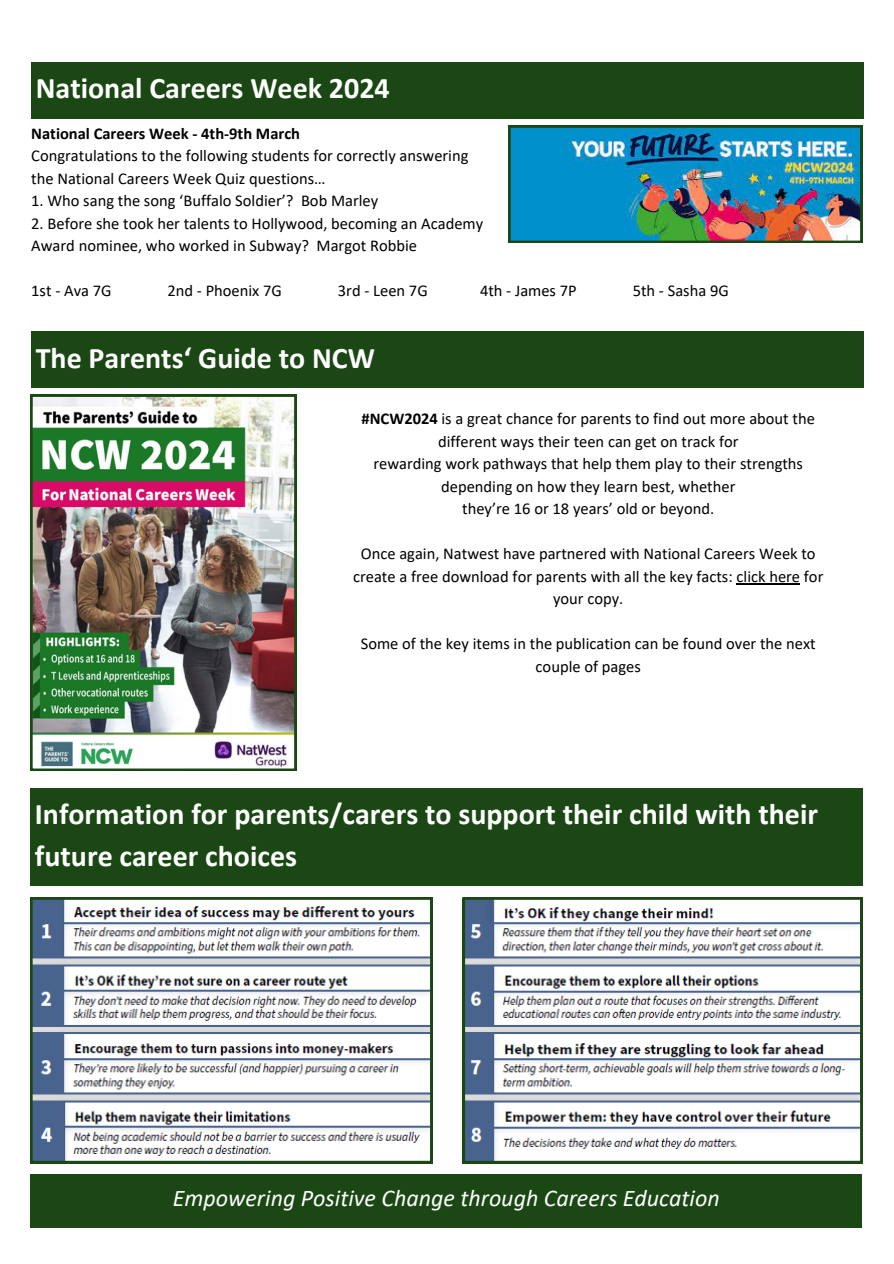
<style>
.page{position:relative;width:894px;height:1264px;background:#fff}
.page>*{position:absolute;margin:0;border:0;box-sizing:border-box;transform-origin:0 0}
.t1{font:700 30px/41.7px "Calibri";color:#fff}
.t2{font:italic 24px "Calibri";color:#fff}
.t3{font:16.5px/22.5px "Calibri";color:#000;text-align:center}
.t4{font:700 16.5px "Calibri";color:#000}
.s1{font-weight:700}
</style>
<div class="page">
<div style="left:30px;top:1174px;width:832px;height:53px;background:#1a4713"></div>
<div style="left:31px;top:62px;width:832px;height:57px;background:#1a4713"></div>
<img style="left:508px;top:125px;width:353px;height:117px">
<img style="left:30px;top:394px;width:266px;height:376px">
<img style="left:30px;top:897px;width:402px;height:266px">
<img style="left:462px;top:897px;width:400px;height:266px">
<hr style="left:736px;top:583px;width:64px;height:1px;background:#000">
<div style="left:31px;top:331px;width:832px;height:57px;background:#1a4713"></div>
<div style="left:30px;top:788px;width:832px;height:98px;background:#1a4713"></div>
<p class="t1" style="left:36px;top:70px;width:355px">National Careers Week 2024</p>
<p class="t4" style="left:31px;top:126px;width:270px">National Careers Week - 4th-9th March</p>
<p class="t3" style="left:31px;top:146px;width:438px">Congratulations to the following students for correctly answering</p>
<p class="t3" style="left:31px;top:168px;width:296px">the National Careers Week Quiz questions…</p>
<p class="t3" style="left:31px;top:191px;width:348px">1. Who sang the song ‘Buffalo Soldier’? Bob Marley</p>
<p class="t3" style="left:31px;top:213px;width:453px">2. Before she took her talents to Hollywood, becoming an Academy</p>
<p class="t3" style="left:31px;top:236px;width:387px">Award nominee, who worked in Subway? Margot Robbie</p>
<p class="t3" style="left:31px;top:281px;width:82px">1st - Ava 7G</p>
<p class="t3" style="left:167px;top:281px;width:116px">2nd - Phoenix 7G</p>
<p class="t3" style="left:338px;top:281px;width:91px">3rd - Leen 7G</p>
<p class="t3" style="left:480px;top:281px;width:98px">4th - James 7P</p>
<p class="t3" style="left:632px;top:281px;width:98px">5th - Sasha 9G</p>
<p class="t1" style="left:36px;top:339px;width:340px">The Parents‘ Guide to NCW</p>
<p class="t3" style="left:361px;top:409px;width:455px"><span class="s1">#NCW2024</span> is a great chance for parents to find out more about the different ways their teen can get on track for</p>
<p class="t3" style="left:373px;top:454px;width:431px">rewarding work pathways that help them play to their strengths depending on how they learn best, whether</p>
<p class="t3" style="left:462px;top:499px;width:253px">they’re 16 or 18 years’ old or beyond.</p>
<p class="t3" style="left:353px;top:544px;width:471px">Once again, Natwest have partnered with National Careers Week to create a free download for parents with all the key facts: click here for your copy.</p>
<p class="t3" style="left:360px;top:634px;width:456px">Some of the key items in the publication can be found over the next couple of pages</p>
<h2 class="t1" style="left:35px;top:796px;width:784px">Information for parents/carers to support their child with their future career choices</h2>
<h1 class="t2" style="left:173px;top:1187px;width:548px">Empowering Positive Change through Careers Education</h1>
</div>
